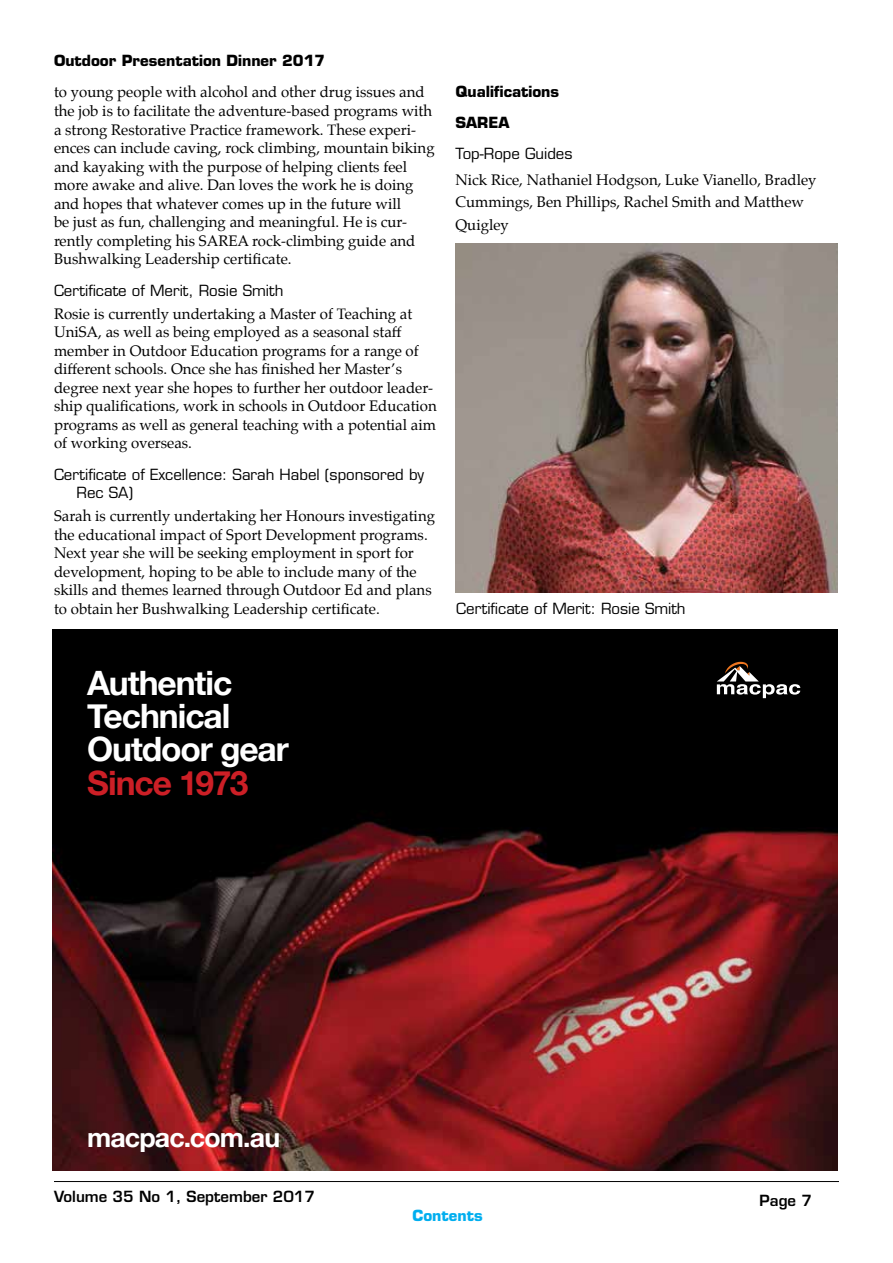
<style>
.page{position:relative;width:893px;height:1263px;background:#fff}
.page>*{position:absolute;margin:0;border:0;box-sizing:border-box;transform-origin:0 0}
.t1{font:700 33.6px/33.3px "Helvetica Neue";letter-spacing:-.03em;color:#fff}
.t2{font:700 33.6px "Helvetica Neue";letter-spacing:-.035em;color:#cc1f26}
.t3{font:700 26.7px "Helvetica Neue";letter-spacing:-.03em;color:#fff}
.t4{font:15px/18.6px "Palatino";color:#000}
.t5{font:15px/18.6px "Eurostile";color:#000}
.t6{font:700 15px/30.8px "Eurostile";color:#000}
.t7{font:600 15px "Eurostile";color:#000}
.t8{font:700 15px "Eurostile";color:#00aeef}
</style>
<div class="page">
<hr style="left:54px;top:1181px;width:785px;height:1px;background:#000">
<img style="left:52px;top:630px;width:785px;height:540px">
<svg style="left:717px;top:662px;width:83px;height:36px"></svg>
<img style="left:455px;top:244px;width:382px;height:348px">
<p class="t6" style="left:54px;top:45px;width:273px">Outdoor Presentation Dinner 2017</p>
<p class="t4" style="left:54px;top:83px;width:382px">to young people with alcohol and other drug issues and the job is to facilitate the adventure-based programs with a strong Restorative Practice framework. These experi&shy;ences can include caving, rock climbing, mountain biking and kayaking with the purpose of helping clients feel more awake and alive. Dan loves the work he is doing and hopes that whatever comes up in the future will<br>be just as fun, challenging and meaningful. He is cur&shy;rently completing his SAREA rock-climbing guide and Bushwalking Leadership certificate.</p>
<p class="t5" style="left:54px;top:281px;width:231px">Certificate of Merit, Rosie Smith</p>
<p class="t4" style="left:54px;top:304px;width:384px">Rosie is currently undertaking a Master of Teaching at UniSA, as well as being employed as a seasonal staff member in Outdoor Education programs for a range of different schools. Once she has finished her Master’s degree next year she hopes to further her outdoor leader&shy;ship qualifications, work in schools in Outdoor Education programs as well as general teaching with a potential aim of working overseas.</p>
<p class="t5" style="left:77px;top:465px;width:349px;text-indent:-22px">Certificate of Excellence: Sarah Habel (sponsored by<br>Rec SA)</p>
<p class="t4" style="left:54px;top:507px;width:383px">Sarah is currently undertaking her Honours investigating the educational impact of Sport Development programs.<br>Next year she will be seeking employment in sport for development, hoping to be able to include many of the skills and themes learned through Outdoor Ed and plans to obtain her Bushwalking Leadership certificate.</p>
<p class="t6" style="left:455px;top:76px;width:105px">Qualifications<br>SAREA</p>
<p class="t5" style="left:455px;top:144px;width:118px">Top-Rope Guides</p>
<p class="t4" style="left:455px;top:169px;width:363px;line-height:22.2px">Nick Rice, Nathaniel Hodgson, Luke Vianello, Bradley<br>Cummings, Ben Phillips, Rachel Smith and Matthew<br>Quigley</p>
<p class="t5" style="left:456px;top:599px;width:231px">Certificate of Merit: Rosie Smith</p>
<h1 class="t1" style="left:87px;top:665px;width:203px">Authentic<br>Technical<br>Outdoor gear</h1>
<h1 class="t2" style="left:87px;top:762px;width:163px">Since 1973</h1>
<h2 class="t3" style="left:87px;top:1120px;width:195px">macpac.com.au</h2>
<p class="t7" style="left:54px;top:1187px;width:263px">Volume 35 No 1, September 2017</p>
<p class="t7" style="left:760px;top:1190px;width:54px">Page 7</p>
<p class="t8" style="left:412px;top:1206px;width:72px">Contents</p>
</div>
